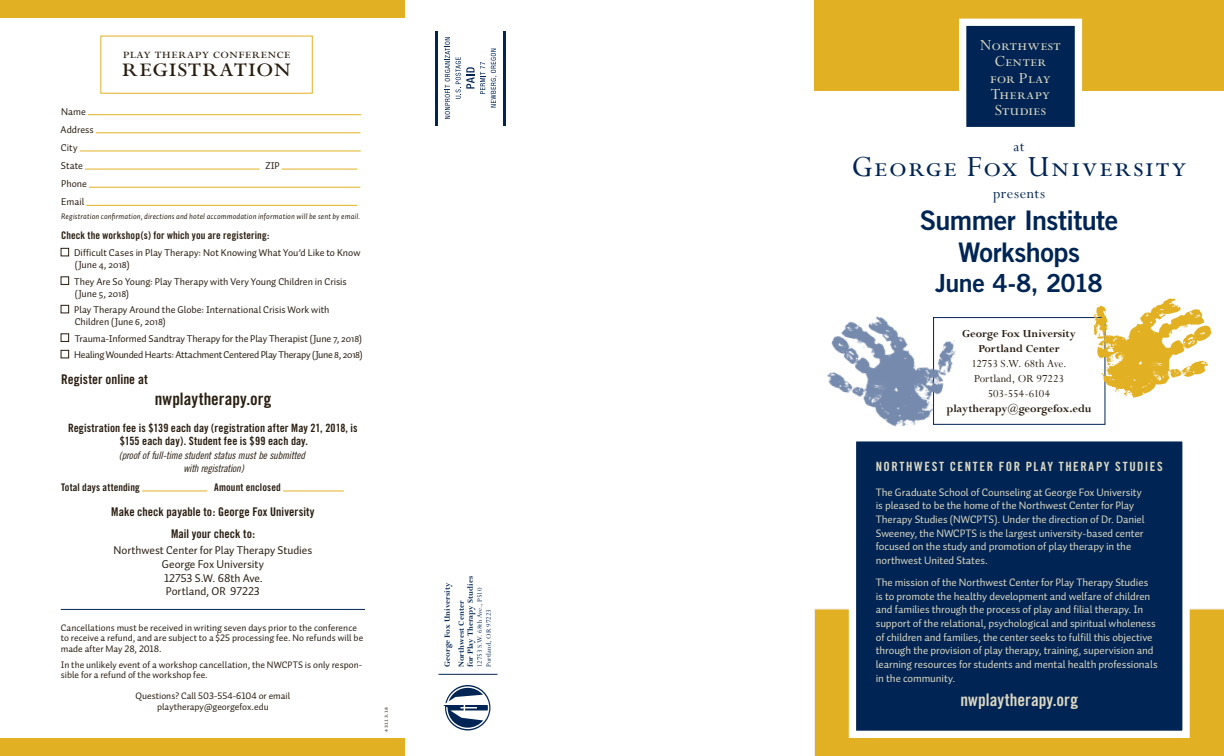
<style>
.page{position:relative;width:1224px;height:756px;background:#fff}
.page>*{position:absolute;margin:0;border:0;box-sizing:border-box;transform-origin:0 0}
.t1{font:33px "Perpetua SC";letter-spacing:.045em;color:#002554}
.t2{font:32.4px "Perpetua SC";letter-spacing:.01em;color:#291d10}
.t3{font:27px/32px "Trade Gothic Bold Two";letter-spacing:-.02em;color:#002554;text-align:center}
.t4{font:25px "Trade Gothic Bold Two";letter-spacing:-.03em;color:#002554}
.t5{font:17.3px/16.4px "Perpetua SC";letter-spacing:.01em;color:#ded8c2;text-align:center}
.t6{font:17.3px "Trade Gothic Bold Cond Twenty";letter-spacing:.005em;color:#ded8c2}
.t7{font:17.2px "Trade Gothic Bold Cond Twenty";letter-spacing:.005em;color:#291d10}
.t8{font:16.2px "Perpetua SC";letter-spacing:.015em;color:#291d10}
.t9{font:16px "Perpetua";letter-spacing:.035em;color:#002554}
.t10{font:13.4px "Trade Gothic Bold Cond Twenty";color:#291d10}
.t11{font:12.8px "Trade Gothic Bold Cond Twenty";letter-spacing:.125em;color:#ded8c2}
.t12{font:700 12px/15px "Perpetua";letter-spacing:-.005em;color:#291d10;text-align:center}
.t13{font:12px/22px "Trade Gothic Bold Cond Twenty";color:#291d10;text-align:center}
.t14{font:12px/15px "Perpetua";letter-spacing:-.01em;color:#291d10;text-align:center}
.t15{font:11.4px/13.4px "Trade Gothic Bold Cond Twenty";letter-spacing:.01em;color:#291d10;text-align:center}
.t16{font:11.4px/13.7px "Auto 1 Regular LF";letter-spacing:-.005em;color:#291d10;text-align:center}
.t17{font:11px/13.7px "Auto 1";letter-spacing:-.005em;color:#ded8c2}
.t18{font:10.5px "Trade Gothic Bold Cond Twenty";letter-spacing:.01em;color:#291d10}
.t19{font:10.5px/13.4px "Trade Gothic Cond Eighteen Obl";letter-spacing:-.015em;color:#291d10;text-align:center}
.t20{font:10px/18.1px "Auto 1";color:#291d10}
.t21{font:9.5px/10.5px "Auto 1 Regular LF";letter-spacing:.005em;color:#291d10}
.t22{font:700 8.8px/14px "Perpetua";letter-spacing:.005em;color:#002554}
.t23{font:italic 8px "Auto 1";letter-spacing:.015em;color:#291d10}
.t24{font:7.5px/9px "Perpetua";letter-spacing:.01em;color:#002554}
.t25{font:5.5px "Auto 1 Regular Sm Cp";letter-spacing:.04em;color:#291d10}
</style>
<div class="page">
<div style="left:814px;top:0;width:410px;height:91px;background:#e2b023"></div>
<div style="left:814px;top:608px;width:410px;height:148px;background:#e2b023"></div>
<div style="left:933px;top:317px;width:172px;height:108px;border:1px solid #002554"></div>
<hr style="left:61px;top:609px;width:304px;height:1px;background:#002554">
<hr style="left:88px;top:115px;width:273px;height:1px;background:#e2b023">
<hr style="left:96px;top:133px;width:264px;height:1px;background:#e2b023">
<hr style="left:80px;top:151px;width:281px;height:1px;background:#e2b023">
<hr style="left:85px;top:169px;width:175px;height:1px;background:#e2b023">
<hr style="left:282px;top:169px;width:75px;height:1px;background:#e2b023">
<hr style="left:89px;top:187px;width:271px;height:1px;background:#e2b023">
<hr style="left:86px;top:205px;width:271px;height:1px;background:#e2b023">
<div style="left:61px;top:248px;width:8px;height:8px;border:1px solid #291d10"></div>
<div style="left:61px;top:277px;width:8px;height:8px;border:1px solid #291d10"></div>
<div style="left:61px;top:305px;width:8px;height:8px;border:1px solid #291d10"></div>
<div style="left:61px;top:334px;width:8px;height:8px;border:1px solid #291d10"></div>
<div style="left:61px;top:350px;width:8px;height:8px;border:1px solid #291d10"></div>
<hr style="left:142px;top:491px;width:65px;height:1px;background:#e2b023">
<hr style="left:283px;top:491px;width:61px;height:1px;background:#e2b023">
<div style="left:852px;top:438px;width:334px;height:296px;background:#002554"></div>
<div style="left:849px;top:434px;width:341px;height:304px;border:7px solid #fff"></div>
<hr style="left:435px;top:31px;width:3px;height:94px;background:#002554">
<hr style="left:503px;top:31px;width:3px;height:94px;background:#002554">
<svg style="left:491px;top:49px;width:6px;height:58px"></svg>
<svg style="left:480px;top:62px;width:5px;height:32px"></svg>
<svg style="left:456px;top:57px;width:18px;height:42px"></svg>
<svg style="left:445px;top:37px;width:5px;height:82px"></svg>
<hr style="left:438px;top:674px;width:60px;height:1px;background:#002554">
<svg style="left:443px;top:685px;width:47px;height:46px"></svg>
<img style="left:1088px;top:298px;width:124px;height:113px">
<img style="left:827px;top:316px;width:145px;height:134px">
<div style="left:0;top:738px;width:405px;height:18px;background:#e2b023"></div>
<div style="left:0;top:0;width:405px;height:18px;background:#e2b023"></div>
<div style="left:959px;top:19px;width:123px;height:115px;background:#002554;border:7px solid #fff"></div>
<p class="t20" style="left:61px;top:102px;width:35px">Name<br>Address<br>City<br>State</p>
<h3 class="t8" style="left:123px;top:45px;width:170px">play therapy conference</h3>
<h2 class="t2" style="left:122px;top:50px;width:172px">registration</h2>
<p class="t20" style="left:265px;top:157px;width:16px">ZIP</p>
<p class="t20" style="left:61px;top:175px;width:27px">Phone<br>Email</p>
<p class="t23" style="left:61px;top:211px;width:300px">Registration confirmation, directions and hotel accommodation information will be sent by email.</p>
<p class="t18" style="left:61px;top:229px;width:210px">Check the workshop(s) for which you are registering:</p>
<p class="t20" style="left:74px;top:247px;width:288px;line-height:12px">Difficult Cases in Play Therapy: Not Knowing What You’d Like to Know (June 4, 2018)</p>
<p class="t20" style="left:74px;top:275px;width:274px;line-height:12px">They Are So Young: Play Therapy with Very Young Children in Crisis (June 5, 2018)</p>
<p class="t20" style="left:74px;top:304px;width:257px;line-height:12px">Play Therapy Around the Globe: International Crisis Work with<br>Children (June 6, 2018)</p>
<p class="t20" style="left:74px;top:330px;width:290px;line-height:16.5px">Trauma-Informed Sandtray Therapy for the Play Therapist (June 7, 2018)<br>Healing Wounded Hearts: Attachment Centered Play Therapy (June 8, 2018)</p>
<p class="t10" style="left:61px;top:371px;width:88px">Register online at</p>
<h3 class="t7" style="left:155px;top:389px;width:118px">nwplaytherapy.org</h3>
<p class="t15" style="left:68px;top:421px;width:291px">Registration fee is $139 each day (registration after May 21, 2018, is $155 each day). Student fee is $99 each day.</p>
<p class="t19" style="left:119px;top:448px;width:188px">(proof of full-time student status must be submitted with registration)</p>
<p class="t18" style="left:61px;top:481px;width:80px">Total days attending</p>
<p class="t18" style="left:214px;top:481px;width:68px">Amount enclosed</p>
<p class="t13" style="left:111px;top:501px;width:205px">Make check payable to: George Fox University<br>Mail your check to:</p>
<p class="t16" style="left:113px;top:543px;width:200px">Northwest Center for Play Therapy Studies<br>George Fox University<br>12753 S.W. 68th Ave.<br>Portland, OR 97223</p>
<p class="t21" style="left:61px;top:622px;width:304px">Cancellations must be received in writing seven days prior to the conference to receive a refund, and are subject to a $25 processing fee. No refunds will be made after May 28, 2018.</p>
<p class="t21" style="left:61px;top:659px;width:303px">In the unlikely event of a workshop cancellation, the NWCPTS is only respon&shy;sible for a refund of the workshop fee.</p>
<p class="t21" style="left:136px;top:691px;width:156px;text-align:center">Questions? Call 503-554-6104 or email playtherapy@georgefox.edu</p>
<p class="t25" style="left:384px;top:732px;width:26px;rotate:-90deg">4311 3.18</p>
<p class="t22" style="left:440px;top:667px;width:86px;rotate:-90deg">George Fox University<br>Northwest Center</p>
<p class="t22" style="left:463px;top:667px;width:93px;rotate:-90deg">for Play Therapy Studies</p>
<p class="t24" style="left:475px;top:667px;width:81px;rotate:-90deg">12753 S.W. 68th Ave., P510<br>Portland, OR 97223</p>
<h3 class="t5" style="left:980px;top:37px;width:82px">Northwest<br>Center for Play<br>Therapy<br>Studies</h3>
<h3 class="t9" style="left:1014px;top:136px;width:12px">at</h3>
<h1 class="t1" style="left:851px;top:149px;width:337px">George Fox University</h1>
<h3 class="t9" style="left:993px;top:183px;width:53px">presents</h3>
<h3 class="t3" style="left:920px;top:204px;width:200px">Summer Institute<br>Workshops</h3>
<h3 class="t4" style="left:935px;top:267px;width:169px">June 4-8, 2018</h3>
<p class="t12" style="left:962px;top:325px;width:115px">George Fox University<br>Portland Center</p>
<p class="t14" style="left:971px;top:355px;width:97px">12753 S.W. 68th Ave.<br>Portland, OR 97223<br>503-554-6104</p>
<p class="t12" style="left:947px;top:400px;width:146px">playtherapy@georgefox.edu</p>
<p class="t11" style="left:876px;top:459px;width:288px">NORTHWEST CENTER FOR PLAY THERAPY STUDIES</p>
<p class="t17" style="left:876px;top:485px;width:270px">The Graduate School of Counseling at George Fox University is pleased to be the home of the Northwest Center for Play Therapy Studies (NWCPTS). Under the direction of Dr. Daniel Sweeney, the NWCPTS is the largest university-based center focused on the study and promotion of play therapy in the northwest United States.</p>
<p class="t17" style="left:876px;top:575px;width:283px">The mission of the Northwest Center for Play Therapy Studies is to promote the healthy development and welfare of children and families through the process of play and filial therapy. In support of the relational, psychological and spiritual wholeness of children and families, the center seeks to fulfill this objective through the provision of play therapy, training, supervision and learning resources for students and mental health professionals in the community.</p>
<h3 class="t6" style="left:960px;top:690px;width:119px">nwplaytherapy.org</h3>
</div>
